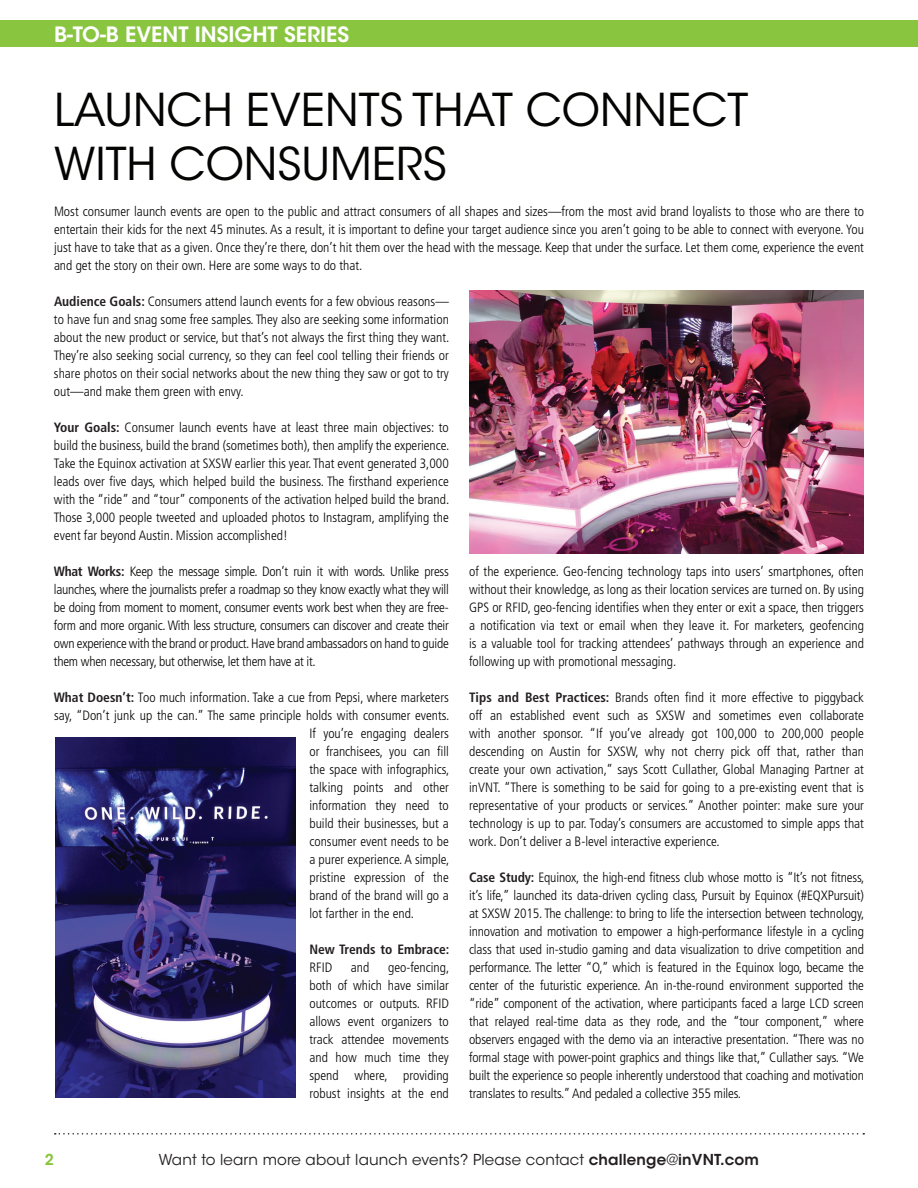
<style>
.page{position:relative;width:918px;height:1188px;background:#fff}
.page>*{position:absolute;margin:0;border:0;box-sizing:border-box;transform-origin:0 0}
.t1{font:45px/54px "ITC Avant Garde Std";color:#040503}
.t2{font:600 21px "ITC Avant Garde Std";color:#fff}
.t3{font:15px "ITC Avant Garde Std";letter-spacing:.01em;color:#231f20}
.t4{font:600 15px "ITC Avant Garde Std";color:#89c53f}
.t5{font:300 condensed 13.5px/18px "Frutiger LT Std";color:#040503;text-align:justify}
.t6{font:700 condensed 13.5px "Frutiger LT Std";color:#231f20}
.s1{font-weight:700;color:#231f20}
.s2{font-weight:600}
</style>
<div class="page">
<div style="left:0;top:20px;width:918px;height:27px;background:#89c53f"></div>
<svg style="left:55px;top:1133px;width:809px;height:2px"></svg>
<img style="left:469px;top:290px;width:395px;height:264px">
<img style="left:56px;top:737px;width:240px;height:361px">
<h2 class="t2" style="left:54px;top:21px;width:297px">B-TO-B EVENT INSIGHT SERIES</h2>
<h1 class="t1" style="left:54px;top:83px;width:696px">LAUNCH EVENTS THAT CONNECT<br>WITH CONSUMERS</h1>
<p class="t5" style="left:54px;top:203px;width:812px">Most consumer launch events are open to the public and attract consumers of all shapes and sizes—from the most avid brand loyalists to those who are there to entertain their kids for the next 45 minutes. As a result, it is important to define your target audience since you aren’t going to be able to connect with everyone. You just have to take that as a given. Once they’re there, don’t hit them over the head with the message. Keep that under the surface. Let them come, experience the event and get the story on their own. Here are some ways to do that.</p>
<p class="t5" style="left:54px;top:293px;width:397px"><span class="s1">Audience Goals:</span> Consumers attend launch events for a few obvious reasons— to have fun and snag some free samples. They also are seeking some information about the new product or service, but that’s not always the first thing they want.<br>They’re also seeking social currency, so they can feel cool telling their friends or share photos on their social networks about the new thing they saw or got to try out—and make them green with envy.</p>
<p class="t5" style="left:54px;top:418px;width:397px"><span class="s1">Your Goals:</span> Consumer launch events have at least three main objectives: to build the business, build the brand (sometimes both), then amplify the experience.<br>Take the Equinox activation at SXSW earlier this year. That event generated 3,000 leads over five days, which helped build the business. The firsthand experience with the “ride” and “tour” components of the activation helped build the brand.<br>Those 3,000 people tweeted and uploaded photos to Instagram, amplifying the event far beyond Austin. Mission accomplished!</p>
<p class="t5" style="left:54px;top:562px;width:396px"><span class="s1">What Works:</span> Keep the message simple. Don’t ruin it with words. Unlike press launches, where the journalists prefer a roadmap so they know exactly what they will be doing from moment to moment, consumer events work best when they are free&shy;form and more organic. With less structure, consumers can discover and create their own experience with the brand or product. Have brand ambassadors on hand to guide them when necessary, but otherwise, let them have at it.</p>
<p class="t5" style="left:54px;top:688px;width:396px"><span class="s1">What Doesn’t:</span> Too much information. Take a cue from Pepsi, where marketers</p>
<p class="t5" style="left:54px;top:706px;width:397px">say, “Don’t junk up the can.” The same principle holds with consumer events.</p>
<p class="t5" style="left:309px;top:724px;width:141px">If you’re engaging dealers</p>
<p class="t5" style="left:309px;top:742px;width:141px">or franchisees, you can fill</p>
<p class="t5" style="left:309px;top:760px;width:141px">the space with infographics,</p>
<p class="t5" style="left:309px;top:778px;width:141px">talking points and other</p>
<p class="t5" style="left:309px;top:796px;width:141px">information they need to</p>
<p class="t5" style="left:309px;top:814px;width:141px">build their businesses, but a</p>
<p class="t5" style="left:309px;top:832px;width:141px">consumer event needs to be</p>
<p class="t5" style="left:309px;top:850px;width:141px">a purer experience. A simple,</p>
<p class="t5" style="left:309px;top:868px;width:141px">pristine expression of the</p>
<p class="t5" style="left:309px;top:886px;width:141px">brand of the brand will go a</p>
<p class="t5" style="left:309px;top:904px;width:106px">lot farther in the end.</p>
<p class="t6" style="left:309px;top:941px;width:141px">New Trends to Embrace:</p>
<p class="t5" style="left:309px;top:958px;width:24px">RFID</p>
<p class="t5" style="left:351px;top:958px;width:20px">and</p>
<p class="t5" style="left:469px;top:562px;width:396px">of the experience. Geo-fencing technology taps into users’ smartphones, often without their knowledge, as long as their location services are turned on. By using GPS or RFID, geo-fencing identifies when they enter or exit a space, then triggers a notification via text or email when they leave it. For marketers, geofencing is a valuable tool for tracking attendees’ pathways through an experience and following up with promotional messaging.</p>
<p class="t5" style="left:469px;top:688px;width:396px"><span class="s1">Tips and Best Practices:</span> Brands often find it more effective to piggyback off an established event such as SXSW and sometimes even collaborate with another sponsor. “If you’ve already got 100,000 to 200,000 people descending on Austin for SXSW, why not cherry pick off that, rather than create your own activation,” says Scott Cullather, Global Managing Partner at inVNT. “There is something to be said for going to a pre-existing event that is representative of your products or services.” Another pointer: make sure your technology is up to par. Today’s consumers are accustomed to simple apps that work. Don’t deliver a B-level interactive experience.</p>
<p class="t5" style="left:469px;top:868px;width:397px"><span class="s1">Case Study:</span> Equinox, the high-end fitness club whose motto is “It’s not fitness, it’s life,” launched its data-driven cycling class, Pursuit by Equinox (#EQXPursuit) at SXSW 2015. The challenge: to bring to life the intersection between technology, innovation and motivation to empower a high-performance lifestyle in a cycling class that used in-studio gaming and data visualization to drive competition and performance. The letter “O,” which is featured in the Equinox logo, became the center of the futuristic experience. An in-the-round environment supported the “ride” component of the activation, where participants faced a large LCD screen that relayed real-time data as they rode, and the “tour component,” where observers engaged with the demo via an interactive presentation. “There was no formal stage with power-point graphics and things like that,” Cullather says. “We built the experience so people inherently understood that coaching and motivation translates to results.” And pedaled a collective 355 miles.</p>
<p class="t5" style="left:309px;top:958px;width:141px;text-indent:79px">geo-fencing, both of which have similar outcomes or outputs. RFID allows event organizers to track attendee movements and how much time they spend where, providing robust insights at the end</p>
<p class="t4" style="left:45px;top:1150px;width:11px">2</p>
<p class="t3" style="left:159px;top:1151px;width:602px">Want to learn more about launch events? Please contact <span class="s2">challenge</span>@<span class="s2">inVNT.com</span></p>
</div>
